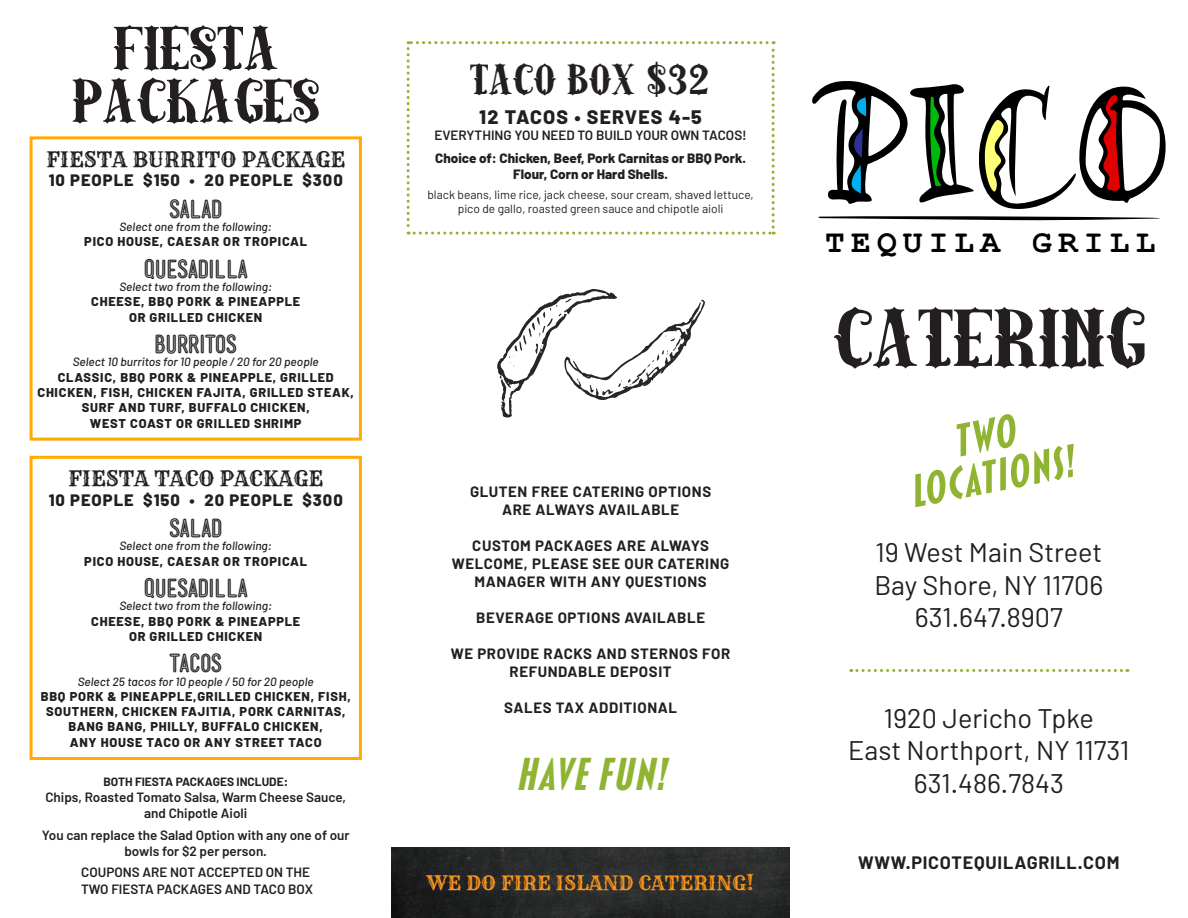
<style>
.page{position:relative;width:1188px;height:918px;background:#fff}
.page>*{position:absolute;margin:0;border:0;box-sizing:border-box;transform-origin:0 0}
.t1{font:69px "AMAZINGA";color:#231f20}
.t2{font:51.6px/52.7px "AMAZINGA";color:#231f20;text-align:center}
.t3{font:italic 700 47.1px "Blakely";color:#8fb431}
.t4{font:36px "AMAZINGA";color:#231f20}
.t5{font:700 32.7px "Courier New";letter-spacing:.19em;color:#000}
.t6{font:27px "Barlow";color:#231f20}
.t7{font:24px "Mensch Bold Inline";letter-spacing:-.02em;color:#231f20}
.t8{font:21px "Rye";color:#231f20}
.t9{font:19.5px "Rye";color:#f7931d}
.t10{font:800 19.5px "Barlow";letter-spacing:.06em;color:#231f20}
.t11{font:700 18px "Barlow";letter-spacing:.04em;color:#231f20}
.t12{font:800 16.5px "Barlow";letter-spacing:.06em;color:#231f20}
.t13{font:700 15px/18px "Barlow";letter-spacing:.04em;color:#231f20;text-align:center}
.t14{font:600 13.5px/16.2px "Barlow";color:#231f20;text-align:center}
.t15{font:800 13.5px "Barlow";color:#231f20}
.t16{font:800 12.75px/15.3px "Barlow";letter-spacing:.06em;color:#231f20;text-align:center}
.t17{font:italic 500 12px "Barlow";color:#231f20}
.t18{font:12px/13.5px "Barlow";color:#231f20;text-align:center}
.t19{font:700 12px "Barlow";color:#231f20}
</style>
<div class="page">
<img style="left:392px;top:847px;width:398px;height:71px">
<svg style="left:812px;top:81px;width:354px;height:140px"></svg>
<svg style="left:497px;top:289px;width:208px;height:129px"></svg>
<svg style="left:851px;top:669px;width:277px;height:3px"></svg>
<svg style="left:407px;top:41px;width:368px;height:194px"></svg>
<div style="left:30px;top:136px;width:332px;height:305px;border:3px solid #ffab03"></div>
<div style="left:30px;top:456px;width:332px;height:304px;border:3px solid #ffab03"></div>
<p class="t2" style="left:72px;top:20px;width:249px">FIESTA<br>PACKAGES</p>
<p class="t8" style="left:46px;top:146px;width:301px">FIESTA BURRITO PACKAGE</p>
<p class="t12" style="left:49px;top:168px;width:296px">10 PEOPLE $150 • 20 PEOPLE $300</p>
<p class="t7" style="left:169px;top:198px;width:55px">SALAD</p>
<p class="t17" style="left:119px;top:219px;width:154px">Select one from the following:</p>
<p class="t16" style="left:84px;top:233px;width:224px">PICO HOUSE, CAESAR OR TROPICAL</p>
<p class="t7" style="left:143px;top:258px;width:106px">QUESADILLA</p>
<p class="t17" style="left:119px;top:279px;width:154px">Select two from the following:</p>
<p class="t16" style="left:91px;top:293px;width:211px">CHEESE, BBQ PORK &amp; PINEAPPLE</p>
<p class="t16" style="left:129px;top:309px;width:135px">OR GRILLED CHICKEN</p>
<p class="t7" style="left:155px;top:333px;width:84px">BURRITOS</p>
<p class="t17" style="left:73px;top:355px;width:248px">Select 10 burritos for 10 people / 20 for 20 people</p>
<p class="t16" style="left:37px;top:369px;width:318px">CLASSIC, BBQ PORK &amp; PINEAPPLE, GRILLED<br>CHICKEN, FISH, CHICKEN FAJITA, GRILLED STEAK,<br>SURF AND TURF, BUFFALO CHICKEN,</p>
<p class="t16" style="left:90px;top:414px;width:213px">WEST COAST OR GRILLED SHRIMP</p>
<p class="t8" style="left:68px;top:465px;width:257px">FIESTA TACO PACKAGE</p>
<p class="t12" style="left:49px;top:487px;width:296px">10 PEOPLE $150 • 20 PEOPLE $300</p>
<p class="t7" style="left:169px;top:517px;width:55px">SALAD</p>
<p class="t17" style="left:119px;top:538px;width:154px">Select one from the following:</p>
<p class="t16" style="left:84px;top:552px;width:224px">PICO HOUSE, CAESAR OR TROPICAL</p>
<p class="t7" style="left:143px;top:577px;width:106px">QUESADILLA</p>
<p class="t17" style="left:119px;top:598px;width:154px">Select two from the following:</p>
<p class="t16" style="left:91px;top:612px;width:211px">CHEESE, BBQ PORK &amp; PINEAPPLE</p>
<p class="t16" style="left:129px;top:628px;width:135px">OR GRILLED CHICKEN</p>
<p class="t7" style="left:169px;top:652px;width:54px">TACOS</p>
<p class="t17" style="left:78px;top:674px;width:238px">Select 25 tacos for 10 people / 50 for 20 people</p>
<p class="t16" style="left:41px;top:688px;width:312px">BBQ PORK &amp; PINEAPPLE,GRILLED CHICKEN, FISH,</p>
<p class="t16" style="left:46px;top:703px;width:301px">SOUTHERN, CHICKEN FAJITIA, PORK CARNITAS,</p>
<p class="t16" style="left:69px;top:718px;width:256px">BANG BANG, PHILLY, BUFFALO CHICKEN,</p>
<p class="t16" style="left:70px;top:734px;width:253px">ANY HOUSE TACO OR ANY STREET TACO</p>
<p class="t19" style="left:103px;top:774px;width:186px">BOTH FIESTA PACKAGES INCLUDE:</p>
<p class="t14" style="left:45px;top:789px;width:302px">Chips, Roasted Tomato Salsa, Warm Cheese Sauce,</p>
<p class="t14" style="left:144px;top:805px;width:105px">and Chipotle Aioli</p>
<p class="t14" style="left:42px;top:827px;width:309px">You can replace the Salad Option with any one of our bowls for $2 per person.</p>
<p class="t14" style="left:81px;top:864px;width:230px">COUPONS ARE NOT ACCEPTED ON THE</p>
<p class="t14" style="left:81px;top:881px;width:233px">TWO FIESTA PACKAGES AND TACO BOX</p>
<p class="t4" style="left:470px;top:56px;width:243px">TACO BOX $32</p>
<p class="t10" style="left:479px;top:102px;width:224px">12 TACOS • SERVES 4-5</p>
<p class="t14" style="left:434px;top:127px;width:314px">EVERYTHING YOU NEED TO BUILD YOUR OWN TACOS!</p>
<p class="t15" style="left:435px;top:148px;width:312px">Choice of: Chicken, Beef, Pork Carnitas or BBQ Pork.</p>
<p class="t15" style="left:513px;top:164px;width:156px">Flour, Corn or Hard Shells.</p>
<p class="t18" style="left:427px;top:188px;width:328px">black beans, lime rice, jack cheese, sour cream, shaved lettuce, pico de gallo, roasted green sauce and chipotle aioli</p>
<p class="t13" style="left:470px;top:483px;width:243px">GLUTEN FREE CATERING OPTIONS</p>
<p class="t13" style="left:502px;top:501px;width:179px">ARE ALWAYS AVAILABLE</p>
<p class="t13" style="left:452px;top:537px;width:279px">CUSTOM PACKAGES ARE ALWAYS<br>WELCOME, PLEASE SEE OUR CATERING<br>MANAGER WITH ANY QUESTIONS</p>
<p class="t13" style="left:476px;top:609px;width:230px">BEVERAGE OPTIONS AVAILABLE</p>
<p class="t13" style="left:451px;top:645px;width:281px">WE PROVIDE RACKS AND STERNOS FOR</p>
<p class="t13" style="left:510px;top:663px;width:164px">REFUNDABLE DEPOSIT</p>
<p class="t13" style="left:504px;top:699px;width:175px">SALES TAX ADDITIONAL</p>
<p class="t3" style="left:516px;top:752px;width:161px">HAVEFUN!</p>
<p class="t9" style="left:427px;top:871px;width:329px">WE DO FIRE ISLAND CATERING!</p>
<p class="t5" style="left:825px;top:222px;width:332px">TEQUILA GRILL</p>
<p class="t1" style="left:833px;top:294px;width:314px">CATERING</p>
<p class="t3" style="left:905px;top:471px;width:168px;rotate:-11deg">LOCATIONS!</p>
<p class="t6" style="left:875px;top:536px;width:228px">19 West Main Street</p>
<p class="t6" style="left:874px;top:568px;width:230px">Bay Shore, NY 11706</p>
<p class="t6" style="left:915px;top:601px;width:150px">631.647.8907</p>
<p class="t6" style="left:884px;top:702px;width:211px">1920 Jericho Tpke</p>
<p class="t6" style="left:848px;top:734px;width:283px">East Northport, NY 11731</p>
<p class="t6" style="left:914px;top:766px;width:152px">631.486.7843</p>
<p class="t11" style="left:858px;top:852px;width:263px">WWW.PICOTEQUILAGRILL.COM</p>
</div>
